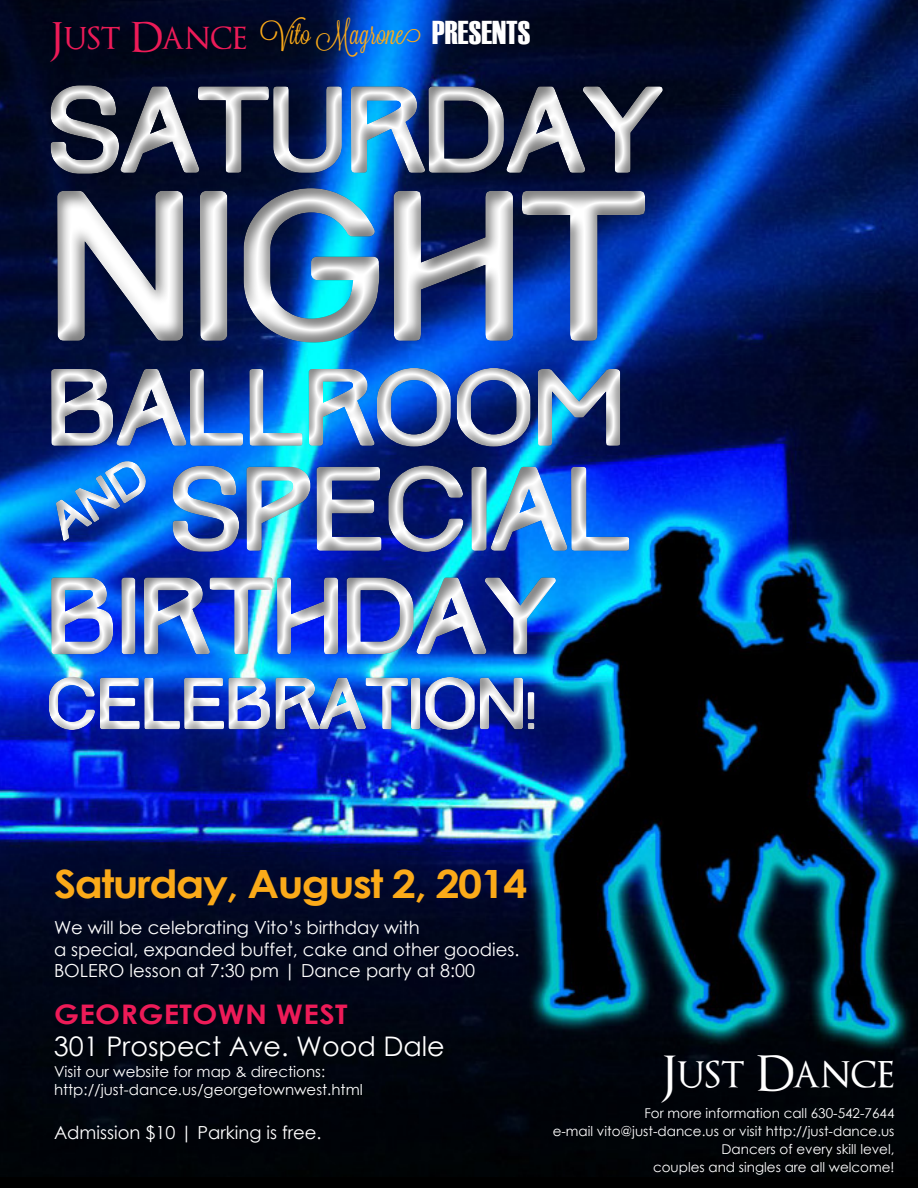
<style>
.page{position:relative;width:918px;height:1188px;background:#fff}
.page>*{position:absolute;margin:0;border:0;box-sizing:border-box;transform-origin:0 0}
.t1{font:187.5px "Track";letter-spacing:-.04em;color:#fff;scale:1.1 1}
.t2{font:108px "Track";letter-spacing:-.045em;color:#fff;scale:1.1 1}
.t3{font:105px "Track";letter-spacing:-.04em;color:#fff;scale:1.1 1}
.t4{font:96px "Track";letter-spacing:-.04em;color:#fff;scale:1.1 1}
.t5{font:64.5px "Track";letter-spacing:-.04em;color:#fff;scale:1.1 1}
.t6{font:48px "Optimus Princeps";color:#fff}
.t7{font:700 39px "Century Gothic";letter-spacing:-.035em;color:#fbaa19;scale:1.1 1}
.t8{font:30px "Lavanderia";color:#fbaa19}
.t9{font:27px "Century Gothic";color:#fff}
.t10{font:700 27px "Century Gothic";letter-spacing:.015em;color:#ed1b58;scale:1.1 1}
.t11{font:18px/21.6px "Century Gothic";color:#fff}
.t12{font:15px/18px "Century Gothic";color:#fff}
.t13{font:13.5px/18px "Century Gothic";color:#fff;text-align:right}
.s1{font-family:"Optimus Princeps";font-size:40.5px;color:#ed1b58}
.s2{font-family:"Haettenschweiler";font-size:33px;color:#fff}
.s3{font-size:46.5px}
</style>
<div class="page">
<div style="left:0;top:1121px;width:918px;height:67px;background:#000"></div>
<img style="left:0;top:0;width:918px;height:1171px">
<div style="left:33px;top:66px;width:645px;height:683px;background:#000;opacity:.5"></div>
<svg style="left:27px;top:438px;width:148px;height:127px"></svg>
<h3 class="t8" style="left:52px;top:16px;width:480px"><span class="s1">Just Dance</span> Vito Magrone <span class="s2">PRESENTS</span></h3>
<h2 class="t2" style="left:45px;top:63px;width:564px">SATURDAY</h2>
<h1 class="t1" style="left:45px;top:150px;width:551px">NIGHT</h1>
<h3 class="t4" style="left:45px;top:348px;width:530px">BALLROOM</h3>
<h3 class="t3" style="left:167px;top:444px;width:426px">SPECIAL</h3>
<h3 class="t4" style="left:45px;top:556px;width:467px">BIRTHDAY</h3>
<h3 class="t5" style="left:45px;top:664px;width:449px">CELEBRATION<span class="s3">!</span></h3>
<h3 class="t7" style="left:54px;top:854px;width:432px">Saturday, August 2, 2014</h3>
<p class="t11" style="left:54px;top:916px;width:467px">We will be celebrating Vito’s birthday with<br>a special, expanded buffet, cake and other goodies.<br>BOLERO lesson at 7:30 pm | Dance party at 8:00</p>
<h3 class="t10" style="left:54px;top:994px;width:269px">GEORGETOWN WEST</h3>
<h3 class="t9" style="left:54px;top:1028px;width:392px">301 Prospect Ave. Wood Dale</h3>
<p class="t12" style="left:54px;top:1063px;width:310px">Visit our website for map &amp; directions: http://just-dance.us/georgetownwest.html</p>
<p class="t11" style="left:54px;top:1121px;width:269px">Admission $10 | Parking is free.</p>
<h3 class="t6" style="left:663px;top:1049px;width:233px">Just Dance</h3>
<p class="t13" style="left:553px;top:1104px;width:343px">For more information call 630-542-7644<br>e-mail vito@just-dance.us or visit http://just-dance.us Dancers of every skill level,<br>couples and singles are all welcome!</p>
</div>
